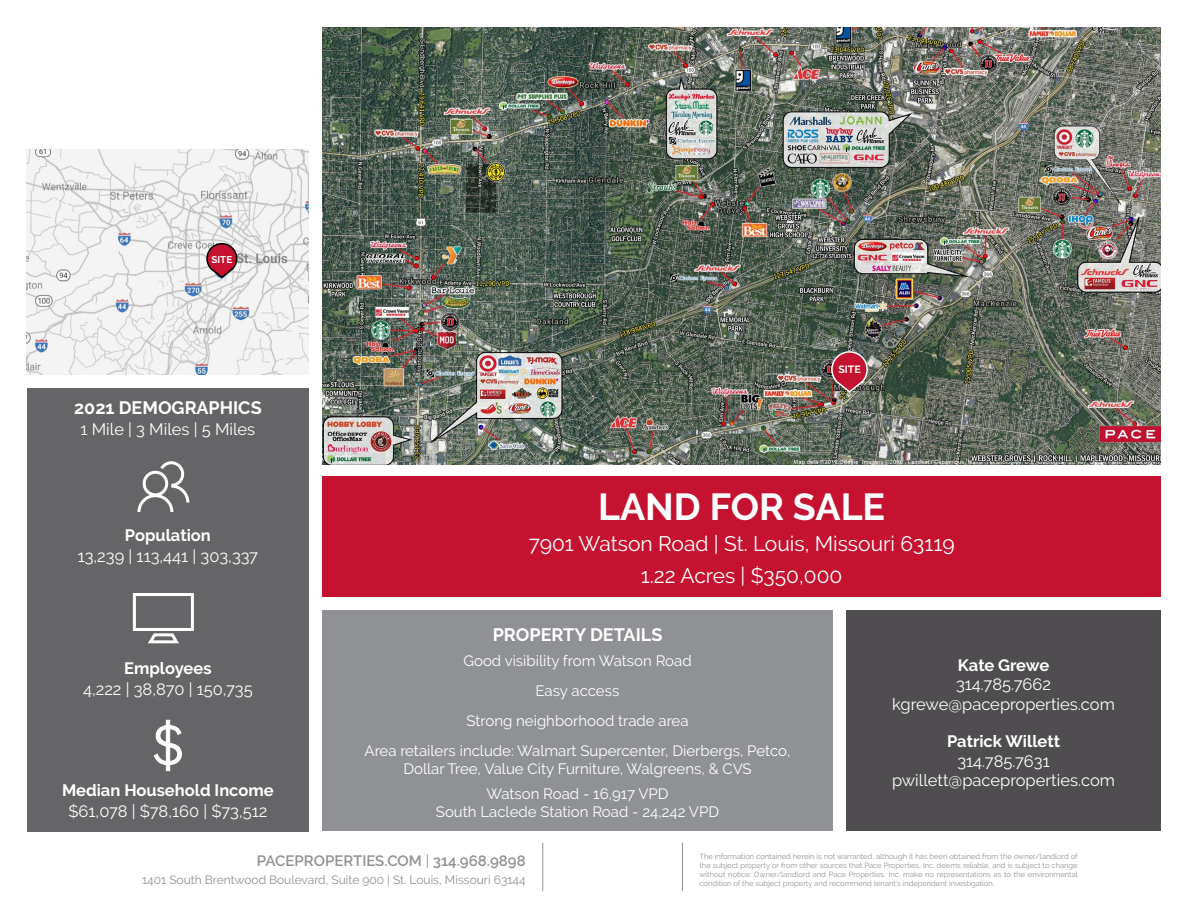
<style>
.page{position:relative;width:1188px;height:918px;background:#fff}
.page>*{position:absolute;margin:0;border:0;box-sizing:border-box;transform-origin:0 0}
.t1{font:700 37.5px "Raleway";color:#fff}
.t2{font:21px/31.5px "Raleway";color:#fff;text-align:center}
.t3{font:700 18px "Raleway";color:#fff}
.t4{font:16.5px/19.5px "Raleway";color:#fff;text-align:center}
.t5{font:700 16.5px "Raleway";color:#fff}
.t6{font:15px/30px "Raleway";color:#fff;text-align:center}
.t7{font:600 15px "Raleway";color:#8f9194}
.t8{font:12px "Raleway";color:#8f9194}
.t9{font:700 10.5px "Raleway";color:#fff}
.t10{font:700 9.75px "Raleway";color:#fff}
.t11{font:7.5px/9px "Raleway";color:#8f9194;text-align:justify}
.s1{font-weight:400}
</style>
<div class="page">
<img style="left:322px;top:27px;width:839px;height:437px">
<img style="left:27px;top:150px;width:282px;height:225px">
<div style="left:27px;top:388px;width:282px;height:443px;background:#656568"></div>
<svg style="left:137px;top:461px;width:53px;height:51px"></svg>
<div style="left:133px;top:593px;width:61px;height:38px;border:3px solid #fff"></div>
<svg style="left:148px;top:633px;width:31px;height:11px"></svg>
<svg style="left:154px;top:720px;width:28px;height:51px"></svg>
<div style="left:322px;top:476px;width:839px;height:121px;background:#c41230"></div>
<div style="left:322px;top:610px;width:511px;height:221px;background:#8f9194"></div>
<div style="left:846px;top:610px;width:315px;height:221px;background:#4f4d4f"></div>
<hr style="left:542px;top:843px;width:1px;height:48px;background:#8f9194">
<hr style="left:682px;top:843px;width:1px;height:48px;background:#8f9194">
<svg style="left:206px;top:242px;width:32px;height:37px"></svg>
<svg style="left:830px;top:350px;width:39px;height:44px;background:#a54652"></svg>
<h3 class="t10" style="left:212px;top:254px;width:22px">SITE</h3>
<h3 class="t3" style="left:74px;top:398px;width:189px">2021 DEMOGRAPHICS</h3>
<h3 class="t4" style="left:81px;top:420px;width:176px">1 Mile | 3 Miles | 5 Miles</h3>
<h3 class="t5" style="left:125px;top:526px;width:87px">Population</h3>
<h3 class="t4" style="left:78px;top:546px;width:182px">13,239 | 113,441 | 303,337</h3>
<h3 class="t9" style="left:838px;top:364px;width:24px">SITE</h3>
<h1 class="t1" style="left:598px;top:485px;width:288px">LAND FOR SALE</h1>
<h2 class="t2" style="left:529px;top:528px;width:427px">7901 Watson Road | St. Louis, Missouri 63119<br>1.22 Acres | $350,000</h2>
<h3 class="t3" style="left:493px;top:625px;width:171px">PROPERTY DETAILS</h3>
<h3 class="t6" style="left:365px;top:646px;width:427px">Good visibility from Watson Road<br>Easy access<br>Strong neighborhood trade area<br>Area retailers include: Walmart Supercenter, Dierbergs, Petco,</h3>
<h3 class="t6" style="left:403px;top:756px;width:350px;line-height:24.8px">Dollar Tree, Value City Furniture, Walgreens, &amp; CVS<br>Watson Road - 16,917 VPD</h3>
<h3 class="t6" style="left:436px;top:797px;width:285px">South Laclede Station Road - 24,242 VPD</h3>
<p class="t11" style="left:699px;top:852px;width:380px">The information contained herein is not warranted, although it has been obtained from the owner/landlord of the subject property or from other sources that Pace Properties, Inc. deems reliable, and is subject to change without notice. Owner/landlord and Pace Properties, Inc. make no representations as to the environmental condition of the subject property and recommend tenant’s independent investigation.</p>
<h3 class="t5" style="left:958px;top:655px;width:93px">Kate Grewe</h3>
<h3 class="t4" style="left:892px;top:675px;width:224px">314.785.7662 kgrewe@paceproperties.com</h3>
<h3 class="t5" style="left:947px;top:732px;width:114px">Patrick Willett</h3>
<h3 class="t4" style="left:892px;top:751px;width:225px">314.785.7631 pwillett@paceproperties.com</h3>
<h3 class="t5" style="left:124px;top:659px;width:89px">Employees</h3>
<h3 class="t4" style="left:83px;top:679px;width:171px">4,222 | 38,870 | 150,735</h3>
<h3 class="t5" style="left:62px;top:781px;width:213px">Median Household Income</h3>
<h3 class="t4" style="left:68px;top:802px;width:200px">$61,078 | $78,160 | $73,512</h3>
<h3 class="t7" style="left:257px;top:852px;width:270px">PACEPROPERTIES.COM <span class="s1">|</span> 314.968.9898</h3>
<h3 class="t8" style="left:142px;top:873px;width:385px">1401 South Brentwood Boulevard, Suite 900 | St. Louis, Missouri 63144</h3>
</div>
